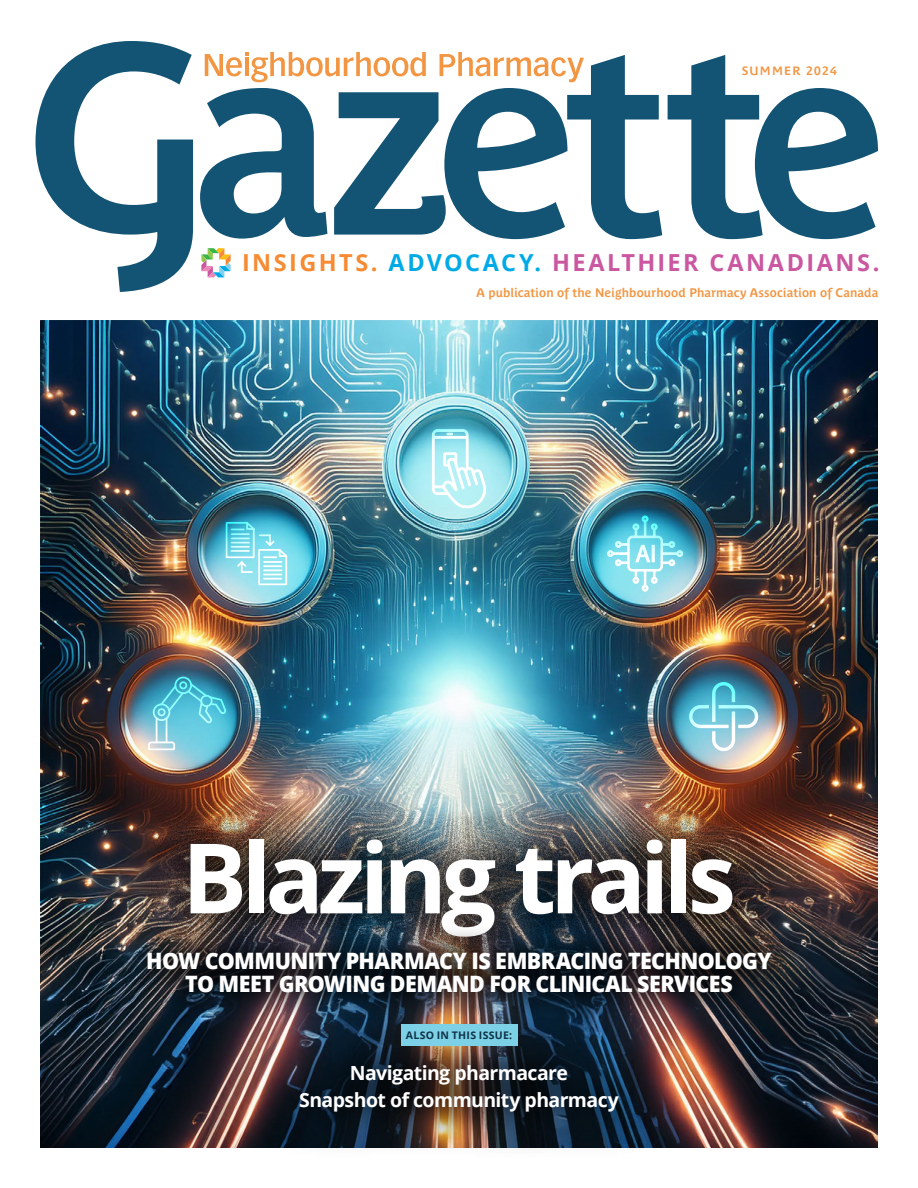
<style>
.page{position:relative;width:918px;height:1188px;background:#fff}
.page>*{position:absolute;margin:0;border:0;box-sizing:border-box;transform-origin:0 0}
.t1{font:700 97.2px "Open Sans";letter-spacing:-.06em;color:#fff}
.t2{font:700 23.55px "Open Sans";letter-spacing:.105em;color:#ca57a0}
.t3{font:800 22.65px/23px "Open Sans";letter-spacing:-.025em;color:#fff;text-align:center;scale:.95 1}
.t4{font:700 19.5px/27px "Open Sans";letter-spacing:-.03em;color:#fff;text-align:center}
.t5{font:700 12.3px "Parisine Plus Std Gris";letter-spacing:.005em;color:#f29643}
.t6{font:700 12px "Parisine Plus Std Gris";letter-spacing:.1em;color:#f29643}
.t7{font:700 10.5px "Open Sans";letter-spacing:.03em;color:#0f3248}
.s1{color:#f68b33}
.s2{color:#00aae7}
</style>
<div class="page">
<img style="left:40px;top:321px;width:838px;height:827px">
<svg style="left:36px;top:41px;width:842px;height:251px"></svg>
<svg style="left:201px;top:248px;width:30px;height:29px"></svg>
<svg style="left:440px;top:52px;width:144px;height:30px"></svg>
<svg style="left:205px;top:52px;width:221px;height:30px"></svg>
<div style="left:138px;top:787px;width:647px;height:202px;background:#000;opacity:.75"></div>
<div style="left:119px;top:923px;width:680px;height:98px;background:#000;opacity:.75"></div>
<svg style="left:607px;top:515px;width:76px;height:77px"></svg>
<div style="left:652px;top:545px;width:3px;height:17px;background:#fff;border:1px solid #fff"></div>
<svg style="left:148px;top:677px;width:79px;height:73px"></svg>
<svg style="left:225px;top:521px;width:63px;height:65px"></svg>
<svg style="left:432px;top:429px;width:54px;height:79px"></svg>
<svg style="left:689px;top:682px;width:69px;height:69px"></svg>
<div style="left:250px;top:1015px;width:417px;height:147px;background:#000;opacity:.75"></div>
<div style="left:401px;top:1024px;width:116px;height:22px;background:#7cd1e6"></div>
<p class="t6" style="left:742px;top:64px;width:96px">SUMMER 2024</p>
<p class="t2" style="left:242px;top:246px;width:639px"><span class="s1">INSIGHTS.</span> <span class="s2">ADVOCACY.</span> HEALTHIER CANADIANS.</p>
<p class="t5" style="left:477px;top:285px;width:403px">A publication of the Neighbourhood Pharmacy Association of Canada</p>
<h1 class="t1" style="left:182px;top:809px;width:556px">Blazing trails</h1>
<p class="t3" style="left:146px;top:948px;width:660px">HOW COMMUNITY PHARMACY IS EMBRACING TECHNOLOGY<br>TO MEET GROWING DEMAND FOR CLINICAL SERVICES</p>
<p class="t7" style="left:406px;top:1028px;width:108px">ALSO IN THIS ISSUE:</p>
<p class="t4" style="left:299px;top:1059px;width:321px">Navigating pharmacare<br>Snapshot of community pharmacy</p>
</div>
